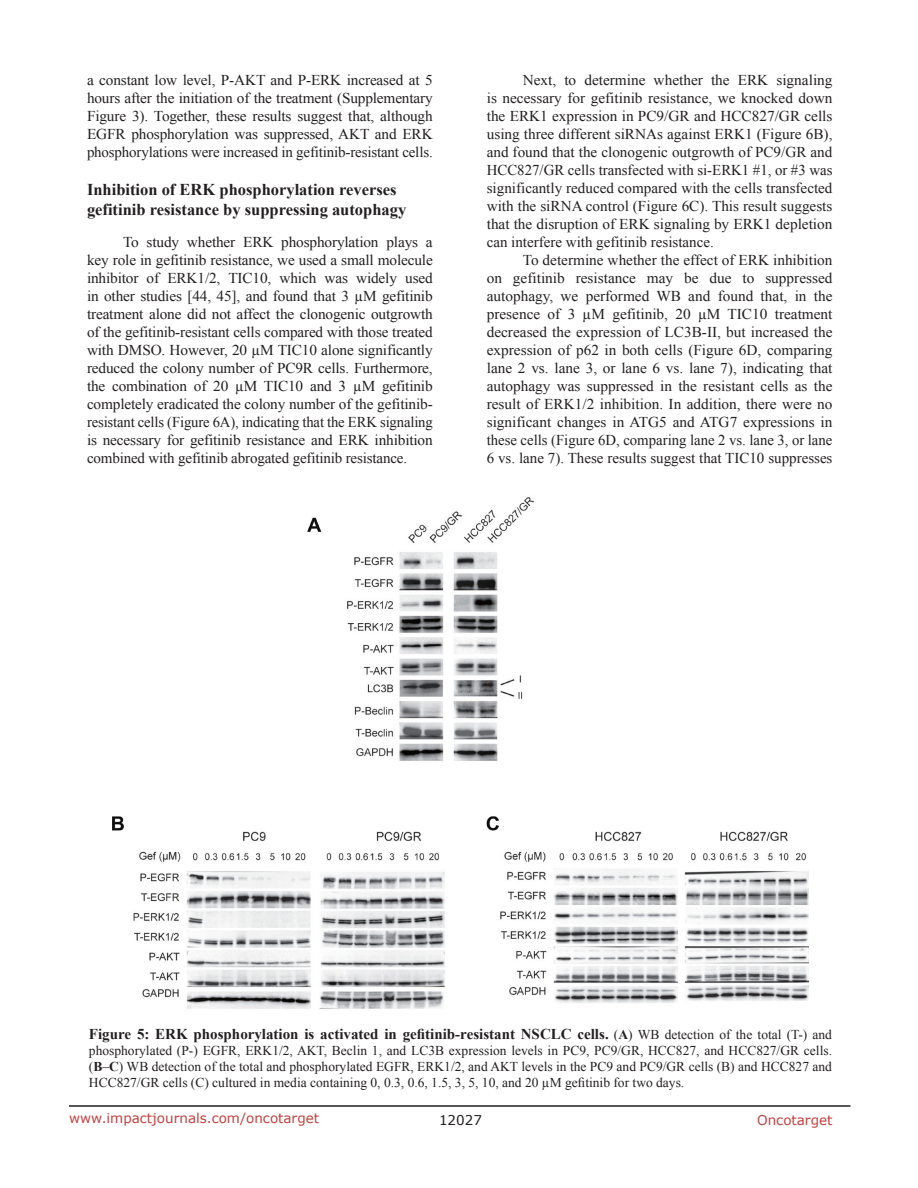
<style>
.page{position:relative;width:918px;height:1188px;background:#fff}
.page>*{position:absolute;margin:0;border:0;box-sizing:border-box;transform-origin:0 0}
.sub_heading_1{font:700 16.5px/19.8px "Times New Roman";color:#231f20}
.BodyText{font:15px/18px "Times New Roman";letter-spacing:-.005em;color:#231f20;text-align:justify}
.Figuretrx{font:700 15px "Times New Roman";color:#231f20}
.Figuretrx-2{font:13.5px/16.2px "Times New Roman";color:#231f20;text-align:justify}
.t1{font:13.5px "Verdana";color:#c24141}
.t2{font:13.5px "Verdana";color:#231f20}
.s1{font-weight:400;font-size:13.5px}
.s2{font-size:13.5px}
.s3{font-weight:700}
</style>
<div class="page">
<hr style="left:69px;top:1105px;width:781px;height:2px;background:#231f20">
<img style="left:112px;top:497px;width:697px;height:512px">
<p class="BodyText" style="left:87px;top:71px;width:347px">a constant low level, P-AKT and P-ERK increased at 5 hours after the initiation of the treatment (Supplementary Figure 3). Together, these results suggest that, although EGFR phosphorylation was suppressed, AKT and ERK phosphorylations were increased in gefitinib-resistant cells.</p>
<p class="sub_heading_1" style="left:87px;top:179px;width:321px">Inhibition of ERK phosphorylation reverses gefitinib resistance by suppressing autophagy</p>
<p class="BodyText" style="left:87px;top:232px;width:347px;text-indent:36px">To study whether ERK phosphorylation plays a key role in gefitinib resistance, we used a small molecule inhibitor of ERK1/2, TIC10, which was widely used in other studies [44, 45], and found that 3 µM gefitinib treatment alone did not affect the clonogenic outgrowth of the gefitinib-resistant cells compared with those treated with DMSO. However, 20 µM TIC10 alone significantly reduced the colony number of PC9R cells. Furthermore, the combination of 20 µM TIC10 and 3 µM gefitinib completely eradicated the colony number of the gefitinib&shy;resistant cells (Figure 6A), indicating that the ERK signaling is necessary for gefitinib resistance and ERK inhibition combined with gefitinib abrogated gefitinib resistance.</p>
<p class="BodyText" style="left:487px;top:71px;width:347px;text-indent:36px">Next, to determine whether the ERK signaling is necessary for gefitinib resistance, we knocked down the ERK1 expression in PC9/GR and HCC827/GR cells using three different siRNAs against ERK1 (Figure 6B), and found that the clonogenic outgrowth of PC9/GR and HCC827/GR cells transfected with si-ERK1 #1, or #3 was significantly reduced compared with the cells transfected with the siRNA control (Figure 6C). This result suggests that the disruption of ERK signaling by ERK1 depletion can interfere with gefitinib resistance.</p>
<p class="BodyText" style="left:487px;top:251px;width:347px;text-indent:36px">To determine whether the effect of ERK inhibition on gefitinib resistance may be due to suppressed autophagy, we performed WB and found that, in the presence of 3 µM gefitinib, 20 µM TIC10 treatment decreased the expression of LC3B-II, but increased the expression of p62 in both cells (Figure 6D, comparing lane 2 vs. lane 3, or lane 6 vs. lane 7), indicating that autophagy was suppressed in the resistant cells as the result of ERK1/2 inhibition. In addition, there were no significant changes in ATG5 and ATG7 expressions in these cells (Figure 6D, comparing lane 2 vs. lane 3, or lane 6 vs. lane 7). These results suggest that TIC10 suppresses</p>
<p class="Figuretrx" style="left:89px;top:1023px;width:745px">Figure 5: ERK phosphorylation is activated in gefitinib-resistant NSCLC cells. <span class="s1">(</span><span class="s2">A</span><span class="s1">) WB detection of the total (T-) and</span></p>
<p class="Figuretrx-2" style="left:89px;top:1042px;width:745px">phosphorylated (P-) EGFR, ERK1/2, AKT, Beclin 1, and LC3B expression levels in PC9, PC9/GR, HCC827, and HCC827/GR cells. (<span class="s3">B</span>–<span class="s3">C</span>) WB detection of the total and phosphorylated EGFR, ERK1/2, and AKT levels in the PC9 and PC9/GR cells (B) and HCC827 and HCC827/GR cells (C) cultured in media containing 0, 0.3, 0.6, 1.5, 3, 5, 10, and 20 µM gefitinib for two days.</p>
<p class="t1" style="left:69px;top:1109px;width:252px">www.impactjournals.com/oncotarget</p>
<p class="t2" style="left:439px;top:1111px;width:44px">12027</p>
<p class="t1" style="left:757px;top:1111px;width:77px">Oncotarget</p>
</div>
